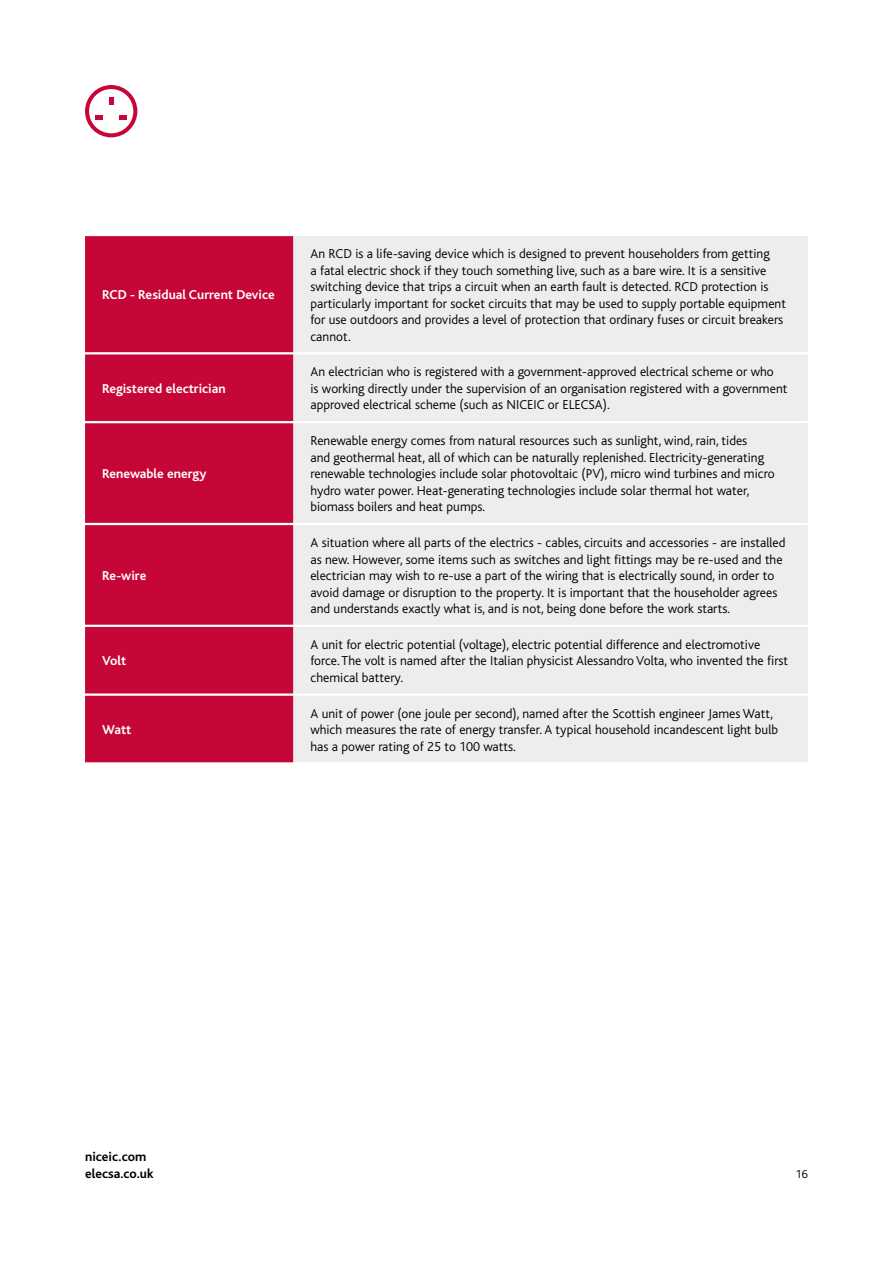
<style>
.page{position:relative;width:893px;height:1263px;background:#fff}
.page>*{position:absolute;margin:0;border:0;box-sizing:border-box;transform-origin:0 0}
.t1{font:300 13.5px/16.5px "Bliss";color:#000}
.t2{font:700 13.5px "Bliss";color:#fff}
.t3{font:700 13.5px/16.5px "Bliss";color:#000}
.t4{font:300 12px "Bliss";color:#000}
</style>
<div class="page">
<svg style="left:85px;top:236px;width:208px;height:526px;background:#c50738"></svg>
<div style="left:293px;top:236px;width:515px;height:526px;background:#ededed"></div>
<hr style="left:85px;top:352px;width:208px;height:2px;background:#fff">
<hr style="left:293px;top:352px;width:515px;height:2px;background:#fff">
<hr style="left:85px;top:421px;width:208px;height:2px;background:#fff">
<hr style="left:293px;top:421px;width:515px;height:2px;background:#fff">
<hr style="left:85px;top:523px;width:208px;height:2px;background:#fff">
<hr style="left:293px;top:523px;width:515px;height:2px;background:#fff">
<hr style="left:85px;top:625px;width:208px;height:2px;background:#fff">
<hr style="left:293px;top:625px;width:515px;height:2px;background:#fff">
<hr style="left:85px;top:693px;width:208px;height:3px;background:#fff">
<hr style="left:293px;top:693px;width:515px;height:3px;background:#fff">
<svg style="left:85px;top:85px;width:52px;height:52px"></svg>
<p class="t2" style="left:102px;top:288px;width:174px">RCD - Residual Current Device</p>
<p class="t2" style="left:102px;top:381px;width:125px">Registered electrician</p>
<p class="t2" style="left:102px;top:467px;width:106px">Renewable energy</p>
<p class="t2" style="left:102px;top:569px;width:46px">Re-wire</p>
<p class="t2" style="left:102px;top:654px;width:26px">Volt</p>
<p class="t2" style="left:102px;top:723px;width:31px">Watt</p>
<p class="t1" style="left:310px;top:246px;width:477px">An RCD is a life-saving device which is designed to prevent householders from getting<br>a fatal electric shock if they touch something live, such as a bare wire. It is a sensitive switching device that trips a circuit when an earth fault is detected. RCD protection is particularly important for socket circuits that may be used to supply portable equipment for use outdoors and provides a level of protection that ordinary fuses or circuit breakers cannot.</p>
<p class="t1" style="left:310px;top:364px;width:478px">An electrician who is registered with a government-approved electrical scheme or who<br>is working directly under the supervision of an organisation registered with a government approved electrical scheme (such as NICEIC or ELECSA).</p>
<p class="t1" style="left:310px;top:433px;width:466px">Renewable energy comes from natural resources such as sunlight, wind, rain, tides<br>and geothermal heat, all of which can be naturally replenished. Electricity-generating renewable technologies include solar photovoltaic (PV), micro wind turbines and micro hydro water power. Heat-generating technologies include solar thermal hot water, biomass boilers and heat pumps.</p>
<p class="t1" style="left:310px;top:535px;width:477px">A situation where all parts of the electrics - cables, circuits and accessories - are installed as new. However, some items such as switches and light fittings may be re-used and the electrician may wish to re-use a part of the wiring that is electrically sound, in order to avoid damage or disruption to the property. It is important that the householder agrees and understands exactly what is, and is not, being done before the work starts.</p>
<p class="t1" style="left:310px;top:636px;width:479px">A unit for electric potential (voltage), electric potential difference and electromotive force. The volt is named after the Italian physicist Alessandro Volta, who invented the first chemical battery.</p>
<p class="t1" style="left:310px;top:705px;width:469px">A unit of power (one joule per second), named after the Scottish engineer James Watt, which measures the rate of energy transfer. A typical household incandescent light bulb has a power rating of 25 to 100 watts.</p>
<p class="t3" style="left:85px;top:1149px;width:70px">niceic.com elecsa.co.uk</p>
<p class="t4" style="left:796px;top:1168px;width:14px">16</p>
</div>
